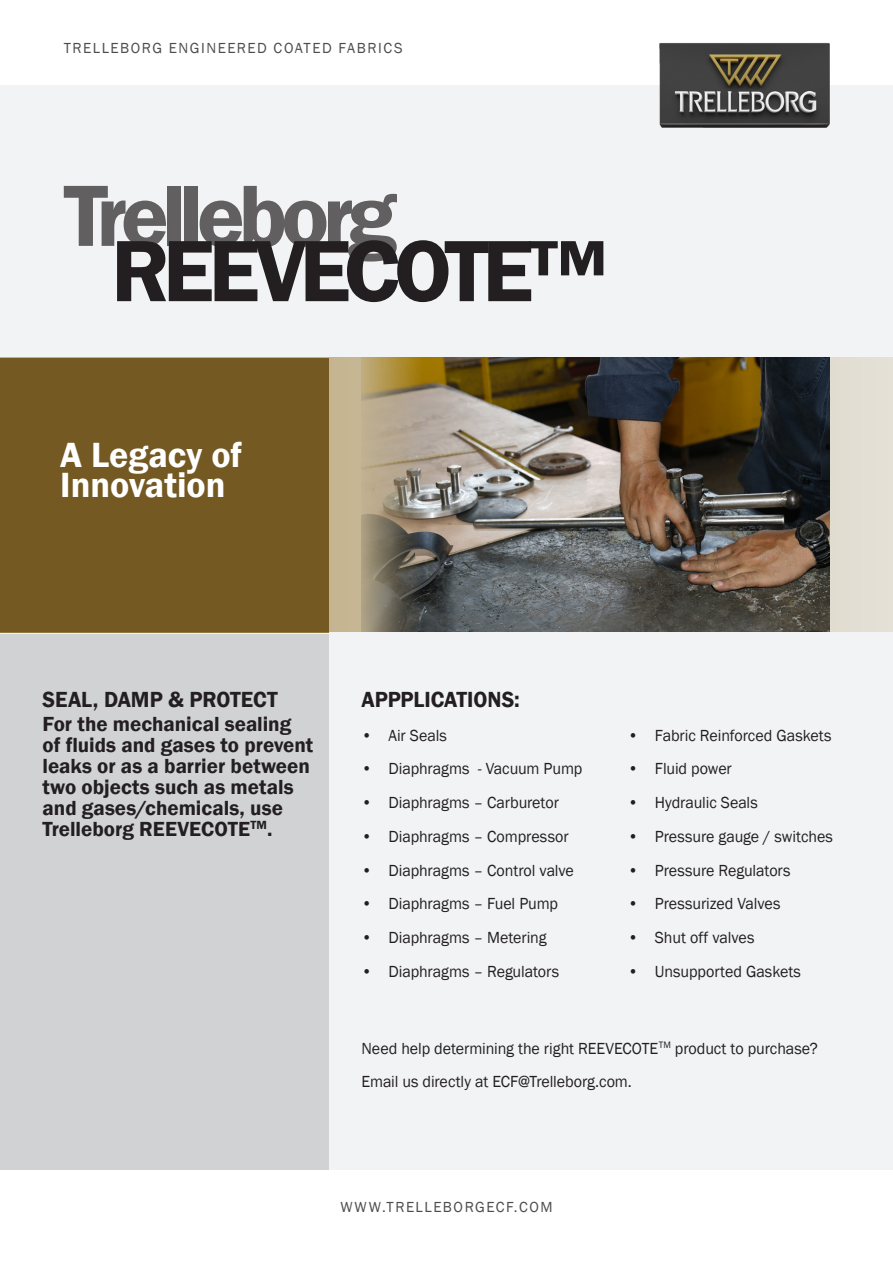
<style>
.page{position:relative;width:893px;height:1263px;background:#fff}
.page>*{position:absolute;margin:0;border:0;box-sizing:border-box;transform-origin:0 0}
.t1{font:600 90px "Franklin Gothic";letter-spacing:-.075em;color:#231f20}
.TPS_Cover_subheader{font:600 36px/30px "Franklin Gothic";color:#fff}
.TPS_White_table_head{font:600 22.5px "Franklin Gothic";color:#231f20}
.TPS_Body_copy_-_blac{font:600 22.5px "Franklin Gothic";letter-spacing:-.005em;color:#231f20}
.TPS_White_table_head-2{font:600 21px/21px "Franklin Gothic";color:#231f20}
.TPS_Body_copy_-_blac-2{font:16.5px "Franklin Gothic";letter-spacing:-.005em;color:#231f20}
.t2{font:15px "Franklin Gothic";letter-spacing:.1em;color:#231f20}
</style>
<div class="page">
<div style="left:0;top:85px;width:893px;height:1084px;background:#f2f3f4"></div>
<svg style="left:0;top:357px;width:893px;height:274px;background:#d7ceba"></svg>
<img style="left:659px;top:42px;width:171px;height:86px">
<div style="left:0;top:358px;width:329px;height:274px;background:#745922"></div>
<div style="left:0;top:634px;width:329px;height:535px;background:#d1d2d4"></div>
<img style="left:361px;top:357px;width:468px;height:274px">
<p class="t2" style="left:64px;top:39px;width:340px">TRELLEBORG ENGINEERED COATED FABRICS</p>
<h1 class="t1" style="left:64px;top:160px;width:335px">Trelleborg</h1>
<p class="t1" style="left:111px;top:216px;width:497px">REEVECOTE™</p>
<p class="TPS_Cover_subheader" style="left:60px;top:441px;width:183px">A Legacy of<br>Innovation</p>
<p class="TPS_White_table_head" style="left:43px;top:685px;width:237px">SEAL, DAMP &amp; PROTECT</p>
<p class="TPS_White_table_head-2" style="left:43px;top:714px;width:272px">For the mechanical sealing of fluids and gases to prevent leaks or as a barrier between two objects such as metals and gases/chemicals, use<br>Trelleborg REEVECOTE<sup>TM</sup>.</p>
<p class="TPS_Body_copy_-_blac" style="left:361px;top:685px;width:160px">APPPLICATIONS:</p>
<p class="TPS_Body_copy_-_blac-2" style="left:361px;top:725px;width:87px">• Air Seals</p>
<p class="TPS_Body_copy_-_blac-2" style="left:361px;top:758px;width:222px">• Diaphragms - Vacuum Pump</p>
<p class="TPS_Body_copy_-_blac-2" style="left:361px;top:792px;width:199px">• Diaphragms – Carburetor</p>
<p class="TPS_Body_copy_-_blac-2" style="left:361px;top:826px;width:209px">• Diaphragms – Compressor</p>
<p class="TPS_Body_copy_-_blac-2" style="left:361px;top:860px;width:214px">• Diaphragms – Control valve</p>
<p class="TPS_Body_copy_-_blac-2" style="left:361px;top:893px;width:198px">• Diaphragms – Fuel Pump</p>
<p class="TPS_Body_copy_-_blac-2" style="left:361px;top:927px;width:187px">• Diaphragms – Metering</p>
<p class="TPS_Body_copy_-_blac-2" style="left:361px;top:961px;width:199px">• Diaphragms – Regulators</p>
<p class="TPS_Body_copy_-_blac-2" style="left:628px;top:725px;width:205px">• Fabric Reinforced Gaskets</p>
<p class="TPS_Body_copy_-_blac-2" style="left:628px;top:758px;width:106px">• Fluid power</p>
<p class="TPS_Body_copy_-_blac-2" style="left:628px;top:792px;width:131px">• Hydraulic Seals</p>
<p class="TPS_Body_copy_-_blac-2" style="left:628px;top:826px;width:207px">• Pressure gauge / switches</p>
<p class="TPS_Body_copy_-_blac-2" style="left:628px;top:860px;width:164px">• Pressure Regulators</p>
<p class="TPS_Body_copy_-_blac-2" style="left:628px;top:893px;width:154px">• Pressurized Valves</p>
<p class="TPS_Body_copy_-_blac-2" style="left:628px;top:927px;width:128px">• Shut off valves</p>
<p class="TPS_Body_copy_-_blac-2" style="left:628px;top:961px;width:175px">• Unsupported Gaskets</p>
<p class="TPS_Body_copy_-_blac-2" style="left:361px;top:1038px;width:458px">Need help determining the right REEVECOTE<sup>TM</sup> product to purchase?</p>
<p class="TPS_Body_copy_-_blac-2" style="left:361px;top:1071px;width:272px">Email us directly at ECF@Trelleborg.com.</p>
<p class="t2" style="left:340px;top:1198px;width:214px">WWW.TRELLEBORGECF.COM</p>
</div>
